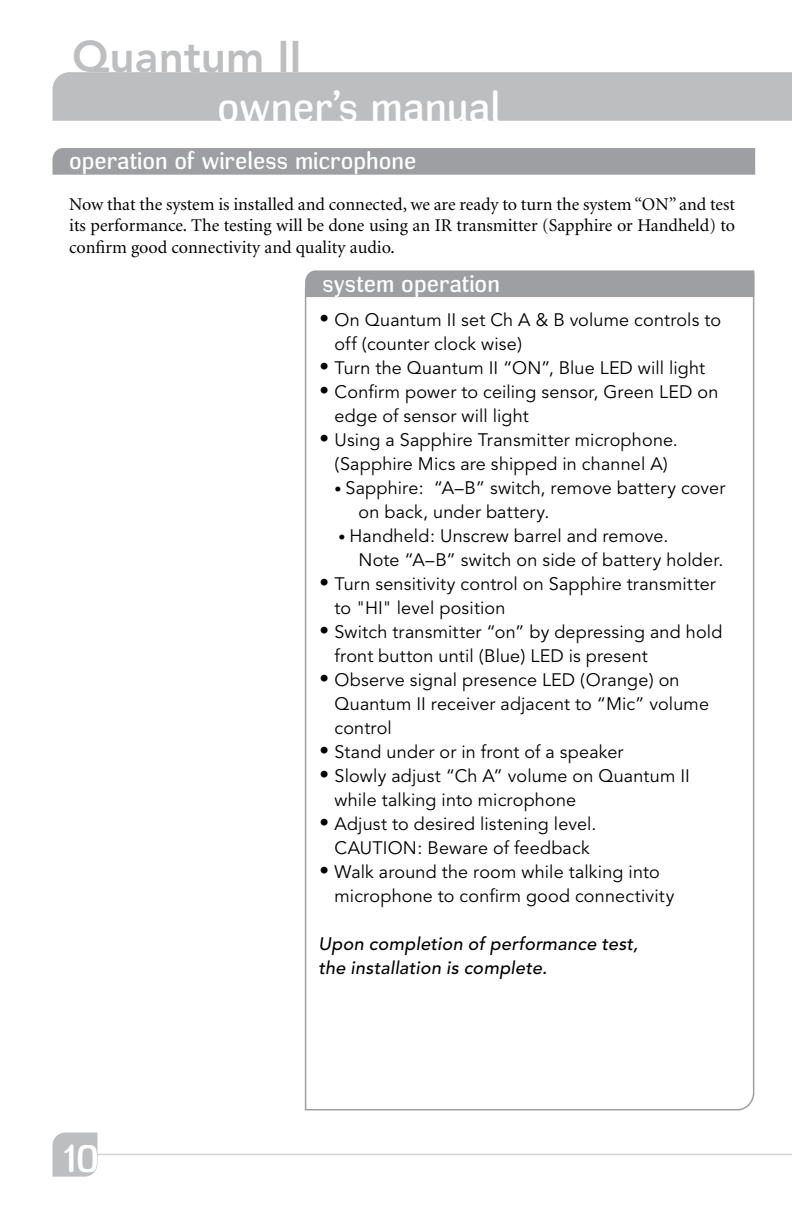
<style>
.page{position:relative;width:792px;height:1224px;background:#fff}
.page>*{position:absolute;margin:0;border:0;box-sizing:border-box;transform-origin:0 0}
.t1{font:800 44px "Avenir";color:#bcbec0}
.t2{font:42.4px "Headlight Rg";letter-spacing:-.005em;color:#fff}
.t3{font:40px "Headlight Rg";color:#fff}
.t4{font:24px "Headlight Rg";color:#fff}
.t5{font:18px/24px "Avenir";letter-spacing:.01em;color:#000}
.t6{font:18px/21.6px "Minion";color:#000;text-align:justify}
.t7{font:italic 500 18px/24px "Avenir";letter-spacing:.015em;color:#000}
.s1{font-family:"Times";font-size:24px}
.s2{font-size:14px}
</style>
<div class="page">
<div style="left:53px;top:72px;width:739px;height:49px;background:#bcbec0"></div>
<hr style="left:94px;top:1154px;width:698px;height:1px;background:#d1d3d4">
<svg style="left:52px;top:1133px;width:45px;height:44px;background:#bfc1c3"></svg>
<svg style="left:310px;top:270px;width:444px;height:2px"></svg>
<svg style="left:304px;top:272px;width:451px;height:839px"></svg>
<div style="left:52px;top:148px;width:703px;height:27px;background:#9d9fa2"></div>
<h1 class="t1" style="left:72px;top:31px;width:231px">Quantum II</h1>
<h2 class="t2" style="left:217px;top:82px;width:285px">owner’s manual</h2>
<h3 class="t4" style="left:69px;top:147px;width:349px">operation of wireless microphone</h3>
<p class="t6" style="left:69px;top:194px;width:667px">Now that the system is installed and connected, we are ready to turn the system “ON” and test its performance. The testing will be done using an IR transmitter (Sapphire or Handheld) to confirm good connectivity and quality audio.</p>
<h3 class="t3" style="left:64px;top:1134px;width:37px">10</h3>
<h3 class="t4" style="left:322px;top:269px;width:179px">system operation</h3>
<p class="t5" style="left:335px;top:308px;width:388px;text-indent:-14px"><span class="s1">•</span> On Quantum II set Ch A &amp; B volume controls to off (counter clock wise)</p>
<p class="t5" style="left:320px;top:356px;width:387px"><span class="s1">•</span> Turn the Quantum II “ON”, Blue LED will light</p>
<p class="t5" style="left:335px;top:380px;width:385px;text-indent:-14px"><span class="s1">•</span> Confirm power to ceiling sensor, Green LED on edge of sensor will light</p>
<p class="t5" style="left:320px;top:428px;width:359px;text-align:center"><span class="s1">•</span> Using a Sapphire Transmitter microphone. (Sapphire Mics are shipped in channel A)</p>
<p class="t5" style="left:359px;top:476px;width:368px;text-indent:-24px"><span class="s2">•</span> Sapphire: “A–B” switch, remove battery cover on back, under battery.</p>
<p class="t5" style="left:359px;top:524px;width:366px;text-indent:-20px"><span class="s2">•</span> Handheld: Unscrew barrel and remove.<br>Note “A–B” switch on side of battery holder.</p>
<p class="t5" style="left:335px;top:572px;width:383px;text-indent:-14px"><span class="s1">•</span> Turn sensitivity control on Sapphire transmitter to "HI" level position</p>
<p class="t5" style="left:335px;top:620px;width:389px;text-indent:-14px"><span class="s1">•</span> Switch transmitter “on” by depressing and hold front button until (Blue) LED is present</p>
<p class="t5" style="left:335px;top:668px;width:376px;text-indent:-14px"><span class="s1">•</span> Observe signal presence LED (Orange) on<br>Quantum II receiver adjacent to “Mic” volume control</p>
<p class="t5" style="left:320px;top:740px;width:305px"><span class="s1">•</span> Stand under or in front of a speaker</p>
<p class="t5" style="left:335px;top:764px;width:357px;text-indent:-14px"><span class="s1">•</span> Slowly adjust “Ch A” volume on Quantum II while talking into microphone</p>
<p class="t5" style="left:320px;top:812px;width:278px;text-align:center"><span class="s1">•</span> Adjust to desired listening level.<br>CAUTION: Beware of feedback</p>
<p class="t5" style="left:335px;top:860px;width:341px;text-indent:-14px"><span class="s1">•</span> Walk around the room while talking into microphone to confirm good connectivity</p>
<p class="t7" style="left:319px;top:932px;width:321px">Upon completion of performance test, the installation is complete.</p>
</div>
